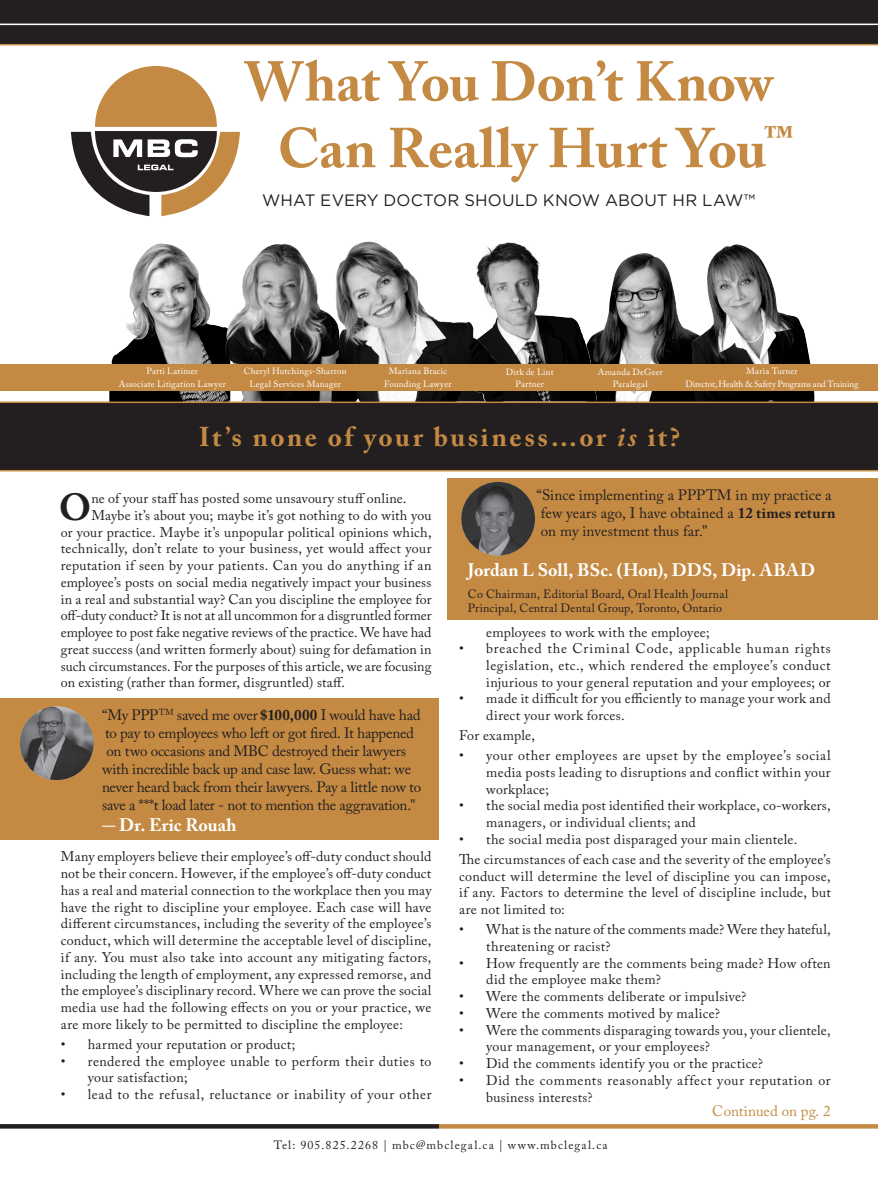
<style>
.page{position:relative;width:878px;height:1185px;background:#fff}
.page>*{position:absolute;margin:0;border:0;box-sizing:border-box;transform-origin:0 0}
.t1{font:700 55.5px/66.6px "Adobe Caslon Pro";letter-spacing:-.005em;color:#c48a43;text-align:center}
.t2{font:700 37.5px "Adobe Caslon Pro";color:#231f20}
.t3{font:700 27px "Adobe Caslon Pro";letter-spacing:.09em;color:#c48a43}
.t4{font:700 18px "Adobe Caslon Pro";letter-spacing:.005em;color:#fff}
.t5{font:16.5px "Gotham";letter-spacing:.005em;color:#231f20}
.t6{font:15px/18px "Adobe Caslon Pro";letter-spacing:-.01em;color:#231f20}
.t7{font:15px "Adobe Caslon Pro";color:#c48a43}
.t8{font:13.95px/16.8px "Adobe Caslon Pro";letter-spacing:.02em;color:#231f20}
.t9{font:13.95px/16.8px "Adobe Caslon Pro";letter-spacing:.04em;color:#231f20}
.t10{font:13.95px "Adobe Caslon Pro";letter-spacing:-.005em;color:#231f20}
.t11{font:13.95px "Adobe Caslon Pro";color:#231f20}
.t12{font:13.95px "Adobe Caslon Pro";letter-spacing:.045em;color:#231f20}
.t13{font:12px/14.4px "Adobe Caslon Pro";letter-spacing:.025em;color:#231f20}
.t14{font:12px "Adobe Caslon Pro";letter-spacing:.09em;color:#231f20}
.t15{font:9px/12.8px "Adobe Caslon Pro";letter-spacing:.025em;color:#fff;text-align:center}
.t16{font:9px/12.8px "Adobe Caslon Pro";letter-spacing:-.01em;color:#fff;text-align:center}
.s1{font-style:italic}
.s2{font-weight:700}
.s3{font-weight:400}
</style>
<div class="page">
<svg style="left:71px;top:66px;width:169px;height:150px"></svg>
<img style="left:109px;top:244px;width:112px;height:157px">
<img style="left:597px;top:253px;width:94px;height:148px">
<img style="left:221px;top:243px;width:110px;height:158px">
<img style="left:503px;top:242px;width:94px;height:159px">
<img style="left:331px;top:241px;width:172px;height:160px">
<img style="left:691px;top:244px;width:129px;height:157px">
<div style="left:0;top:364px;width:878px;height:26px;background:#c48a43"></div>
<div style="left:0;top:0;width:878px;height:45px;background:#231f20"></div>
<hr style="left:0;top:24px;width:878px;height:1px;background:#fff">
<hr style="left:0;top:44px;width:878px;height:1px;background:#c48a43">
<svg style="left:0;top:1124px;width:439px;height:4px;background:#292526"></svg>
<svg style="left:439px;top:1124px;width:439px;height:4px;background:#c58d48"></svg>
<div style="left:0;top:401px;width:878px;height:70px;background:#231f20"></div>
<div style="left:0;top:698px;width:439px;height:141px;background:#c48a43"></div>
<img style="left:20px;top:706px;width:74px;height:74px;border-radius:37px">
<div style="left:448px;top:478px;width:430px;height:141px;background:#c48a43"></div>
<img style="left:461px;top:482px;width:74px;height:73px;border-radius:37px">
<h1 class="t1" style="left:244px;top:48px;width:551px">What You Don’t Know<br>Can Really Hurt You<sup>™</sup></h1>
<p class="t5" style="left:262px;top:190px;width:494px">WHAT EVERY DOCTOR SHOULD KNOW ABOUT HR LAW™</p>
<p class="t15" style="left:506px;top:365px;width:49px">Dirk de Lint<br>Partner</p>
<p class="t16" style="left:685px;top:364px;width:174px">Maria Turner<br>Director, Health &amp; Safety Programs and Training</p>
<p class="t15" style="left:244px;top:365px;width:104px">Cheryl Hutchings-Sharron<br>Legal Services Manager</p>
<p class="t15" style="left:119px;top:365px;width:109px">Patti Latimer<br>Associate Litigation Lawyer</p>
<p class="t15" style="left:597px;top:365px;width:67px">Amanda DeGeer<br>Paralegal</p>
<p class="t15" style="left:384px;top:365px;width:69px">Mariana Bracic<br>Founding Lawyer</p>
<h3 class="t3" style="left:199px;top:421px;width:483px">It’s none of your business…or <span class="s1">is</span> it?</h3>
<h2 class="t2" style="left:59px;top:485px;width:34px">O</h2>
<p class="t8" style="left:91px;top:490px;width:316px">ne of your staff has posted some unsavoury stuff online.</p>
<p class="t8" style="left:91px;top:507px;width:341px">Maybe it’s about you; maybe it’s got nothing to do with you</p>
<p class="t8" style="left:61px;top:523px;width:372px">or your practice. Maybe it’s unpopular political opinions which,</p>
<p class="t8" style="left:61px;top:540px;width:372px">technically, don’t relate to your business, yet would affect your</p>
<p class="t8" style="left:61px;top:557px;width:372px">reputation if seen by your patients. Can you do anything if an</p>
<p class="t8" style="left:61px;top:573px;width:372px">employee’s posts on social media negatively impact your business</p>
<p class="t8" style="left:61px;top:590px;width:372px">in a real and substantial way? Can you discipline the employee for</p>
<p class="t10" style="left:61px;top:607px;width:372px">off-duty conduct? It is not at all uncommon for a disgruntled former</p>
<p class="t11" style="left:61px;top:624px;width:372px">employee to post fake negative reviews of the practice. We have had</p>
<p class="t8" style="left:61px;top:640px;width:372px">great success (and written formerly about) suing for defamation in</p>
<p class="t8" style="left:61px;top:657px;width:372px">such circumstances. For the purposes of this article, we are focusing</p>
<p class="t8" style="left:61px;top:674px;width:286px">on existing (rather than former, disgruntled) staff.</p>
<p class="t6" style="left:102px;top:706px;width:320px">“My PPP<sup>TM</sup> saved me over <span class="s2">$100,000</span> I would have had</p>
<p class="t6" style="left:105px;top:724px;width:310px">to pay to employees who left or got fired. It happened</p>
<p class="t6" style="left:106px;top:742px;width:301px">on two occasions and MBC destroyed their lawyers</p>
<p class="t6" style="left:102px;top:760px;width:310px">with incredible back up and case law. Guess what: we</p>
<p class="t6" style="left:102px;top:778px;width:320px">never heard back from their lawyers. Pay a little now to</p>
<p class="t6" style="left:102px;top:796px;width:315px">save a ***t load later - not to mention the aggravation."</p>
<p class="t4" style="left:102px;top:814px;width:136px"><span class="s3">-</span> Dr. Eric Rouah</p>
<p class="t8" style="left:61px;top:848px;width:372px;text-align:justify">Many employers believe their employee’s off-duty conduct should not be their concern. However, if the employee’s off-duty conduct has a real and material connection to the workplace then you may have the right to discipline your employee. Each case will have different circumstances, including the severity of the employee’s conduct, which will determine the acceptable level of discipline, if any. You must also take into account any mitigating factors, including the length of employment, any expressed remorse, and the employee’s disciplinary record. Where we can prove the social media use had the following effects on you or your practice, we are more likely to be permitted to discipline the employee:</p>
<p class="t8" style="left:61px;top:1035px;width:236px">• harmed your reputation or product;</p>
<p class="t8" style="left:88px;top:1052px;width:345px;text-indent:-27px">• rendered the employee unable to perform their duties to your satisfaction;</p>
<p class="t12" style="left:61px;top:1086px;width:372px">• lead to the refusal, reluctance or inability of your other</p>
<p class="t6" style="left:541px;top:486px;width:296px;text-indent:-4px">“Since implementing a PPPTM in my practice a few years ago, I have obtained a <span class="s2">12 times return </span>on my investment thus far."</p>
<p class="t4" style="left:468px;top:560px;width:349px">Jordan L Soll, BSc. (Hon), DDS, Dip. ABAD</p>
<p class="t13" style="left:468px;top:586px;width:262px">Co Chairman, Editorial Board, Oral Health Journal<br>Principal, Central Dental Group, Toronto, Ontario</p>
<p class="t8" style="left:486px;top:623px;width:225px">employees to work with the employee;</p>
<p class="t8" style="left:486px;top:640px;width:346px;text-align:justify;text-indent:-27px">• breached the Criminal Code, applicable human rights legislation, etc., which rendered the employee’s conduct injurious to your general reputation and your employees; or</p>
<p class="t8" style="left:486px;top:690px;width:346px;text-indent:-27px">• made it difficult for you efficiently to manage your work and direct your work forces.</p>
<p class="t8" style="left:459px;top:727px;width:77px">For example,</p>
<p class="t8" style="left:486px;top:747px;width:346px;text-align:justify;text-indent:-27px">• your other employees are upset by the employee’s social media posts leading to disruptions and conflict within your workplace;</p>
<p class="t8" style="left:486px;top:797px;width:346px;text-indent:-27px">• the social media post identified their workplace, co-workers, managers, or individual clients; and</p>
<p class="t8" style="left:459px;top:829px;width:373px;line-height:20px">• the social media post disparaged your main clientele.<br>The circumstances of each case and the severity of the employee’s</p>
<p class="t8" style="left:459px;top:867px;width:373px;text-align:justify">conduct will determine the level of discipline you can impose, if any. Factors to determine the level of discipline include, but are not limited to:</p>
<p class="t8" style="left:486px;top:921px;width:346px;text-indent:-27px">• What is the nature of the comments made? Were they hateful, threatening or racist?</p>
<p class="t8" style="left:486px;top:954px;width:346px;text-indent:-27px">• How frequently are the comments being made? How often did the employee make them?</p>
<p class="t8" style="left:459px;top:988px;width:289px">• Were the comments deliberate or impulsive?</p>
<p class="t8" style="left:459px;top:1004px;width:262px">• Were the comments motived by malice?</p>
<p class="t8" style="left:486px;top:1021px;width:346px;text-indent:-27px">• Were the comments disparaging towards you, your clientele, your management, or your employees?</p>
<p class="t8" style="left:459px;top:1055px;width:305px">• Did the comments identify you or the practice?</p>
<p class="t9" style="left:486px;top:1071px;width:346px;text-indent:-27px">• Did the comments reasonably affect your reputation or business interests?</p>
<p class="t7" style="left:712px;top:1102px;width:120px">Continued on pg. 2</p>
<p class="t14" style="left:274px;top:1137px;width:335px">Tel: 905.825.2268 | mbc@mbclegal.ca | www.mbclegal.ca</p>
</div>
